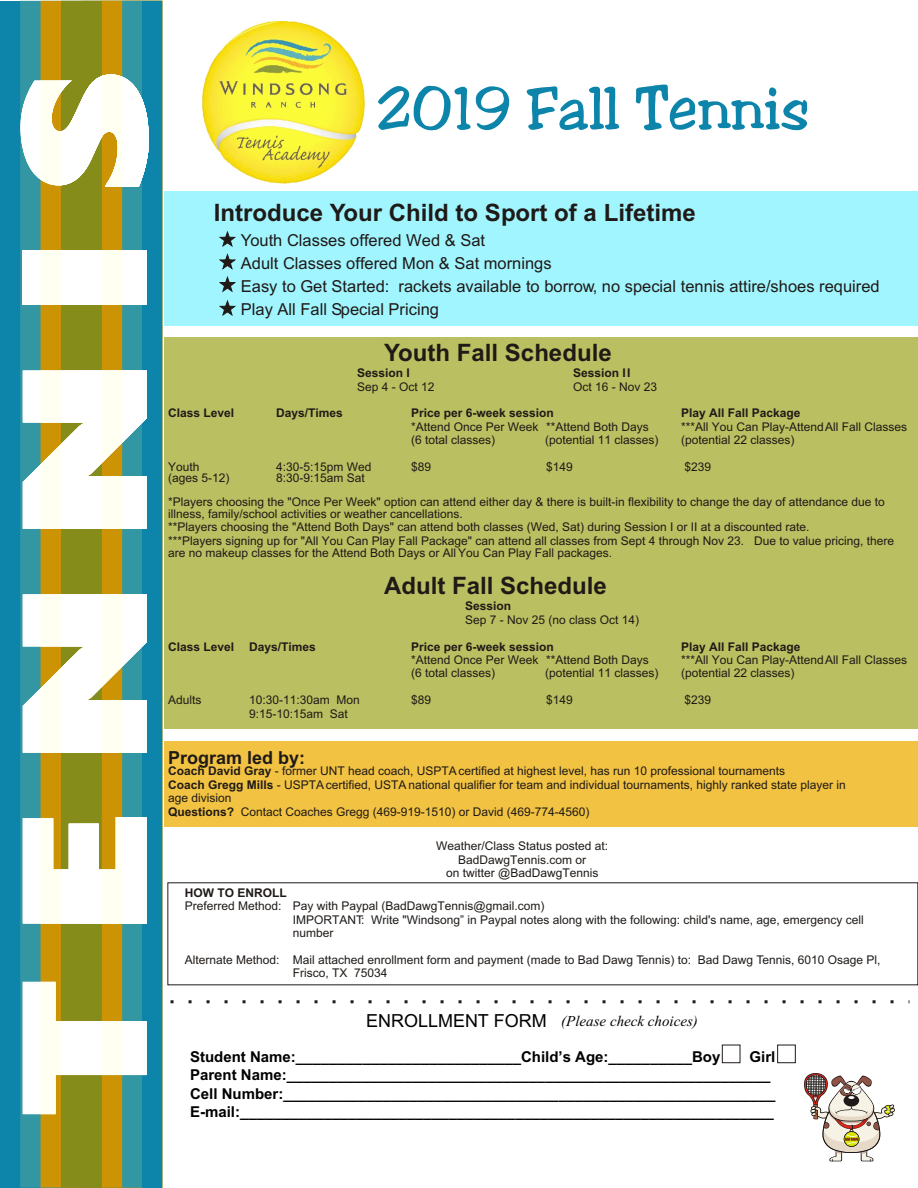
<style>
.page{position:relative;width:918px;height:1188px;background:#fff}
.page>*{position:absolute;margin:0;border:0;box-sizing:border-box;transform-origin:0 0}
.t1{font:61.5px "Jester";color:#0d85ab}
.t2{font:700 24px "Arial";color:#1f1a17}
.t3{font:700 18px "Arial";color:#1f1a17}
.t4{font:16.5px/23.1px "Arial";color:#1f1a17}
.t5{font:700 15px/18.5px "Arial";color:#000}
.t6{font:italic 15px "Times New Roman";color:#000}
.t7{font:12px/13.4px "Arial";color:#1f1a17}
.t8{font:700 12px "Arial";color:#1f1a17}
.s1{font-weight:700}
.s2{font-family:"Arial";font-style:normal;font-size:18px}
</style>
<div class="page">
<div style="left:164px;top:337px;width:753px;height:392px;background:#babf61"></div>
<div style="left:164px;top:191px;width:753px;height:134px;background:#a1f5ff"></div>
<div style="left:164px;top:742px;width:753px;height:85px;background:#f2c242"></div>
<img style="left:202px;top:21px;width:162px;height:162px">
<div style="left:0;top:1px;width:162px;height:1187px;background:#0d85ab"></div>
<div style="left:20px;top:1px;width:142px;height:1187px;background:#3396a3"></div>
<div style="left:41px;top:1px;width:121px;height:1187px;background:#cc9405"></div>
<div style="left:61px;top:1px;width:101px;height:1187px;background:#858c1a"></div>
<div style="left:102px;top:1px;width:60px;height:1187px;background:#cc9405"></div>
<div style="left:122px;top:1px;width:40px;height:1187px;background:#3396a3"></div>
<div style="left:143px;top:1px;width:19px;height:1187px;background:#0d85ab"></div>
<svg style="left:23px;top:817px;width:120px;height:107px;background:#f3efda"></svg>
<hr style="left:143px;top:817px;width:4px;height:107px;background:#faffff">
<svg style="left:23px;top:594px;width:120px;height:159px"></svg>
<svg style="left:143px;top:594px;width:4px;height:159px"></svg>
<svg style="left:23px;top:371px;width:120px;height:158px"></svg>
<svg style="left:143px;top:371px;width:4px;height:158px"></svg>
<svg style="left:23px;top:251px;width:120px;height:54px;background:#fefffa"></svg>
<hr style="left:143px;top:251px;width:4px;height:54px;background:#faffff">
<svg style="left:20px;top:74px;width:123px;height:113px"></svg>
<svg style="left:143px;top:101px;width:6px;height:75px"></svg>
<svg style="left:22px;top:982px;width:887px;height:179px"></svg>
<div style="left:722px;top:1045px;width:18px;height:18px;background:#fff;border:1px solid #1f1a17"></div>
<div style="left:777px;top:1045px;width:18px;height:18px;background:#fff;border:1px solid #1f1a17"></div>
<svg style="left:219px;top:232px;width:17px;height:15px"></svg>
<svg style="left:219px;top:277px;width:17px;height:15px"></svg>
<svg style="left:219px;top:301px;width:17px;height:15px"></svg>
<svg style="left:219px;top:254px;width:17px;height:15px"></svg>
<h1 class="t1" style="left:376px;top:72px;width:434px">2019 Fall Tennis</h1>
<h2 class="t2" style="left:214px;top:204px;width:483px">Introduce Your Child to Sport of a Lifetime</h2>
<h3 class="t4" style="left:241px;top:230px;width:640px">Youth Classes offered Wed &amp; Sat<br>Adult Classes offered Mon &amp; Sat mornings<br>Easy to Get Started: rackets available to borrow, no special tennis attire/shoes required Play All Fall Special Pricing</h3>
<h2 class="t2" style="left:384px;top:344px;width:229px">Youth Fall Schedule</h2>
<p class="t8" style="left:573px;top:368px;width:59px">Session II</p>
<p class="t8" style="left:411px;top:409px;width:144px">Price per 6-week session</p>
<p class="t8" style="left:357px;top:368px;width:54px">Session I</p>
<p class="t7" style="left:357px;top:381px;width:79px">Sep 4 - Oct 12</p>
<p class="t7" style="left:573px;top:381px;width:86px">Oct 16 - Nov 23</p>
<p class="t8" style="left:168px;top:409px;width:68px">Class Level</p>
<p class="t8" style="left:276px;top:409px;width:68px">Days/Times</p>
<p class="t8" style="left:681px;top:409px;width:121px">Play All Fall Package</p>
<p class="t7" style="left:411px;top:421px;width:239px">*Attend Once Per Week **Attend Both Days</p>
<p class="t7" style="left:681px;top:421px;width:228px">***All You Can Play-Attend All Fall Classes</p>
<p class="t7" style="left:411px;top:434px;width:86px">(6 total classes)</p>
<p class="t7" style="left:545px;top:434px;width:115px">(potential 11 classes)</p>
<p class="t7" style="left:681px;top:434px;width:115px">(potential 22 classes)</p>
<p class="t7" style="left:168px;top:461px;width:33px">Youth</p>
<p class="t7" style="left:276px;top:461px;width:97px">4:30-5:15pm Wed</p>
<p class="t7" style="left:411px;top:461px;width:22px">$89</p>
<p class="t7" style="left:546px;top:461px;width:28px">$149</p>
<p class="t7" style="left:684px;top:461px;width:28px">$239</p>
<p class="t7" style="left:168px;top:472px;width:63px">(ages 5-12)</p>
<p class="t7" style="left:168px;top:466px;width:718px;line-height:24.2px;text-indent:108px">8:30-9:15am Sat<br>*Players choosing the "Once Per Week" option can attend either day &amp; there is built-in flexibility to change the day of attendance due to</p>
<p class="t7" style="left:168px;top:508px;width:728px">illness, family/school activities or weather cancellations.<br>**Players choosing the "Attend Both Days" can attend both classes (Wed, Sat) during Session I or II at a discounted rate.<br>***Players signing up for "All You Can Play Fall Package" can attend all classes from Sept 4 through Nov 23. Due to value pricing, there</p>
<p class="t7" style="left:168px;top:547px;width:446px">are no makeup classes for the Attend Both Days or All You Can Play Fall packages.</p>
<h2 class="t2" style="left:384px;top:577px;width:224px">Adult Fall Schedule</h2>
<p class="t8" style="left:465px;top:602px;width:48px">Session</p>
<p class="t7" style="left:465px;top:614px;width:176px">Sep 7 - Nov 25 (no class Oct 14)</p>
<p class="t8" style="left:168px;top:642px;width:149px">Class Level Days/Times</p>
<p class="t8" style="left:411px;top:642px;width:144px">Price per 6-week session</p>
<p class="t8" style="left:681px;top:642px;width:121px">Play All Fall Package</p>
<p class="t7" style="left:411px;top:654px;width:239px">*Attend Once Per Week **Attend Both Days</p>
<p class="t7" style="left:681px;top:654px;width:228px">***All You Can Play-Attend All Fall Classes</p>
<p class="t7" style="left:411px;top:668px;width:86px">(6 total classes)</p>
<p class="t7" style="left:545px;top:668px;width:115px">(potential 11 classes)</p>
<p class="t7" style="left:681px;top:668px;width:115px">(potential 22 classes)</p>
<p class="t7" style="left:168px;top:694px;width:35px">Adults</p>
<p class="t7" style="left:249px;top:694px;width:112px">10:30-11:30am Mon</p>
<p class="t7" style="left:411px;top:694px;width:22px">$89</p>
<p class="t7" style="left:546px;top:694px;width:28px">$149</p>
<p class="t7" style="left:684px;top:694px;width:28px">$239</p>
<p class="t7" style="left:249px;top:708px;width:100px">9:15-10:15am Sat</p>
<h3 class="t3" style="left:168px;top:750px;width:139px">Program led by:</h3>
<p class="t7" style="left:168px;top:766px;width:679px"><span class="s1">Coach David Gray</span> - former UNT head coach, USPTA certified at highest level, has run 10 professional tournaments<br><span class="s1">Coach Gregg Mills</span> - USPTA certified, USTA national qualifier for team and individual tournaments, highly ranked state player in age division<br><span class="s1">Questions?</span> Contact Coaches Gregg (469-919-1510) or David (469-774-4560)</p>
<p class="t7" style="left:436px;top:841px;width:174px;text-align:center">Weather/Class Status posted at:<br>BadDawgTennis.com or<br>on twitter @BadDawgTennis</p>
<p class="t8" style="left:185px;top:888px;width:103px">HOW TO ENROLL</p>
<p class="t7" style="left:293px;top:901px;width:572px;text-indent:-108px">Preferred Method: Pay with Paypal (BadDawgTennis@gmail.com)<br>IMPORTANT: Write "Windsong” in Paypal notes along with the following: child's name, age, emergency cell number</p>
<p class="t7" style="left:293px;top:954px;width:589px;text-indent:-108px">Alternate Method: Mail attached enrollment form and payment (made to Bad Dawg Tennis) to: Bad Dawg Tennis, 6010 Osage Pl,<br>Frisco, TX 75034</p>
<p class="t6" style="left:366px;top:1016px;width:333px"><span class="s2">ENROLLMENT FORM</span> (Please check choices)</p>
<p class="t5" style="left:190px;top:1049px;width:532px">Student Name:___________________________Child’s Age:__________Boy</p>
<p class="t5" style="left:190px;top:1049px;width:587px;text-indent:559px">Girl Parent Name:__________________________________________________________ Cell Number:___________________________________________________________ E-mail:________________________________________________________________</p>
</div>
